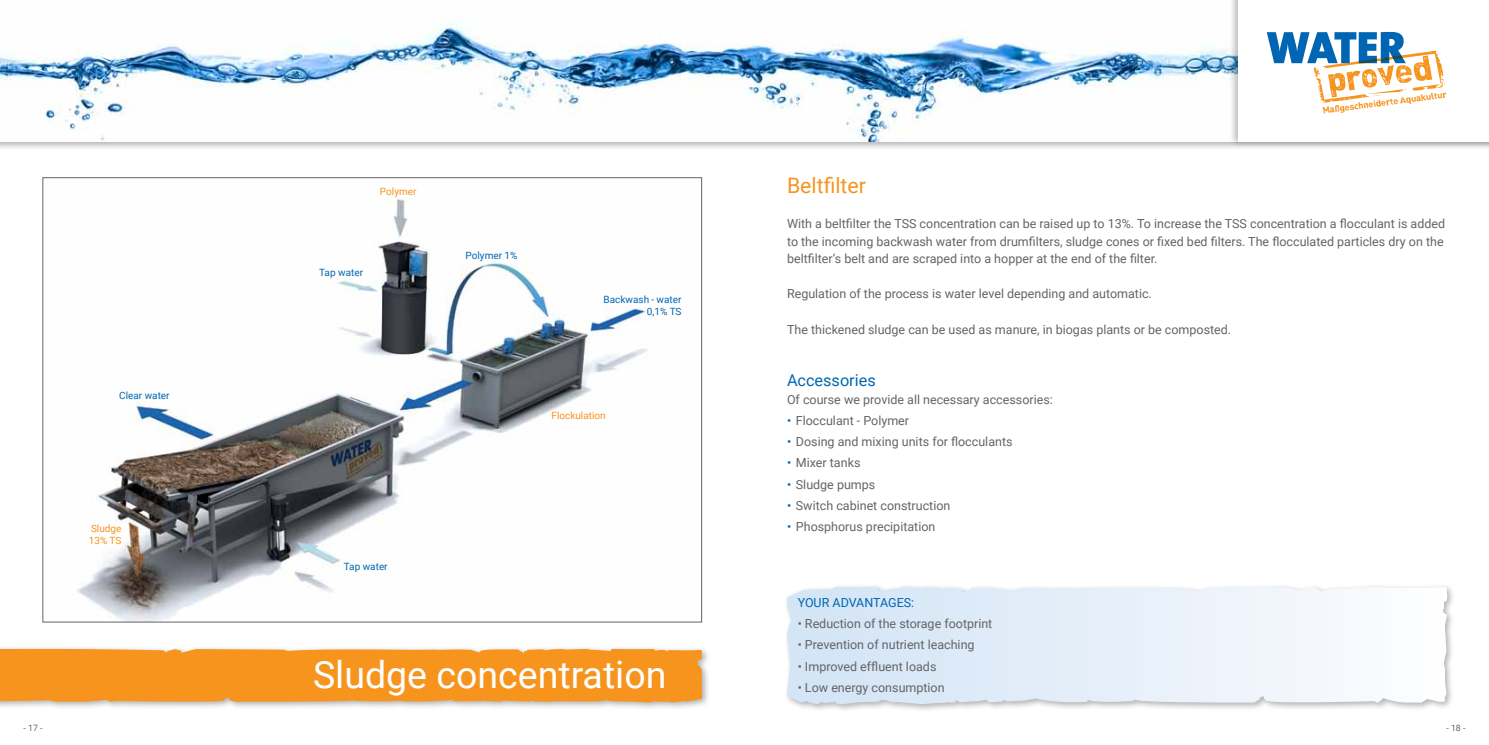
<style>
.page{position:relative;width:1489px;height:745px;background:#fff}
.page>*{position:absolute;margin:0;border:0;box-sizing:border-box;transform-origin:0 0}
.t1{font:37.5px "Roboto";color:#fff}
.t2{font:21.25px "Roboto";color:#f7941e}
.t3{font:16.25px "Roboto";color:#0066b3}
.t4{font:12.5px/17.5px "Roboto";color:#636466}
.t5{font:12.5px "Roboto";letter-spacing:-.005em;color:#0066b3}
.t6{font:10px/12px "Roboto";color:#0066b3;text-align:right}
.t7{font:10px/12px "Roboto";color:#f7941e}
.t8{font:8.75px "Roboto";color:#636466}
.s1{color:#0066b3}
</style>
<div class="page">
<div style="left:0;top:0;width:1488px;height:150px;background:#000;opacity:.3"></div>
<img style="left:0;top:0;width:1228px;height:141px">
<div style="left:1228px;top:0;width:260px;height:148px;background:#000;opacity:.25"></div>
<div style="left:1238px;top:0;width:250px;height:142px;background:#fff"></div>
<div style="left:0;top:645px;width:710px;height:65px;background:#000;opacity:.3"></div>
<svg style="left:0;top:648px;width:702px;height:55px;background:#f59829"></svg>
<img style="left:77px;top:199px;width:571px;height:421px">
<div style="left:783px;top:583px;width:672px;height:129px;background:#000;opacity:.3"></div>
<svg style="left:787px;top:586px;width:660px;height:121px"></svg>
<svg style="left:1266px;top:32px;width:180px;height:81px"></svg>
<p class="t6" style="left:119px;top:389px;width:52px">Clear water</p>
<p class="t7" style="left:89px;top:522px;width:34px">Sludge<br>13% TS</p>
<p class="t7" style="left:380px;top:184px;width:38px">Polymer</p>
<p class="t6" style="left:319px;top:266px;width:45px">Tap water</p>
<p class="t6" style="left:465px;top:249px;width:53px">Polymer 1%</p>
<p class="t6" style="left:603px;top:293px;width:79px">Backwash - water<br>0,1% TS</p>
<p class="t7" style="left:551px;top:409px;width:56px">Flockulation</p>
<p class="t6" style="left:344px;top:559px;width:45px">Tap water</p>
<h1 class="t1" style="left:313px;top:647px;width:355px">Sludge concentration</h1>
<h2 class="t2" style="left:787px;top:171px;width:80px">Beltfilter</h2>
<p class="t4" style="left:787px;top:214px;width:659px">With a beltfilter the TSS concentration can be raised up to 13%. To increase the TSS concentration a flocculant is added to the incoming backwash water from drumfilters, sludge cones or fixed bed filters. The flocculated particles dry on the beltfilter‘s belt and are scraped into a hopper at the end of the filter.</p>
<p class="t4" style="left:787px;top:284px;width:366px">Regulation of the process is water level depending and automatic.</p>
<p class="t4" style="left:787px;top:319px;width:445px">The thickened sludge can be used as manure, in biogas plants or be composted.</p>
<h3 class="t3" style="left:787px;top:368px;width:90px">Accessories</h3>
<p class="t4" style="left:787px;top:389px;width:267px">Of course we provide all necessary accessories:</p>
<p class="t4" style="left:787px;top:411px;width:124px"><span class="s1">•</span> Flocculant - Polymer</p>
<p class="t4" style="left:787px;top:432px;width:227px"><span class="s1">•</span> Dosing and mixing units for flocculants</p>
<p class="t4" style="left:787px;top:453px;width:75px"><span class="s1">•</span> Mixer tanks</p>
<p class="t4" style="left:787px;top:474px;width:90px"><span class="s1">•</span> Sludge pumps</p>
<p class="t4" style="left:787px;top:496px;width:165px"><span class="s1">•</span> Switch cabinet construction</p>
<p class="t4" style="left:787px;top:517px;width:150px"><span class="s1">•</span> Phosphorus precipitation</p>
<p class="t5" style="left:797px;top:593px;width:118px">YOUR ADVANTAGES:</p>
<p class="t4" style="left:797px;top:614px;width:196px">• Reduction of the storage footprint</p>
<p class="t4" style="left:797px;top:635px;width:178px">• Prevention of nutrient leaching</p>
<p class="t4" style="left:797px;top:656px;width:140px">• Improved effluent loads</p>
<p class="t4" style="left:797px;top:677px;width:148px">• Low energy consumption</p>
<p class="t8" style="left:24px;top:721px;width:21px">- 17 -</p>
<p class="t8" style="left:1446px;top:721px;width:21px">- 18 -</p>
</div>
